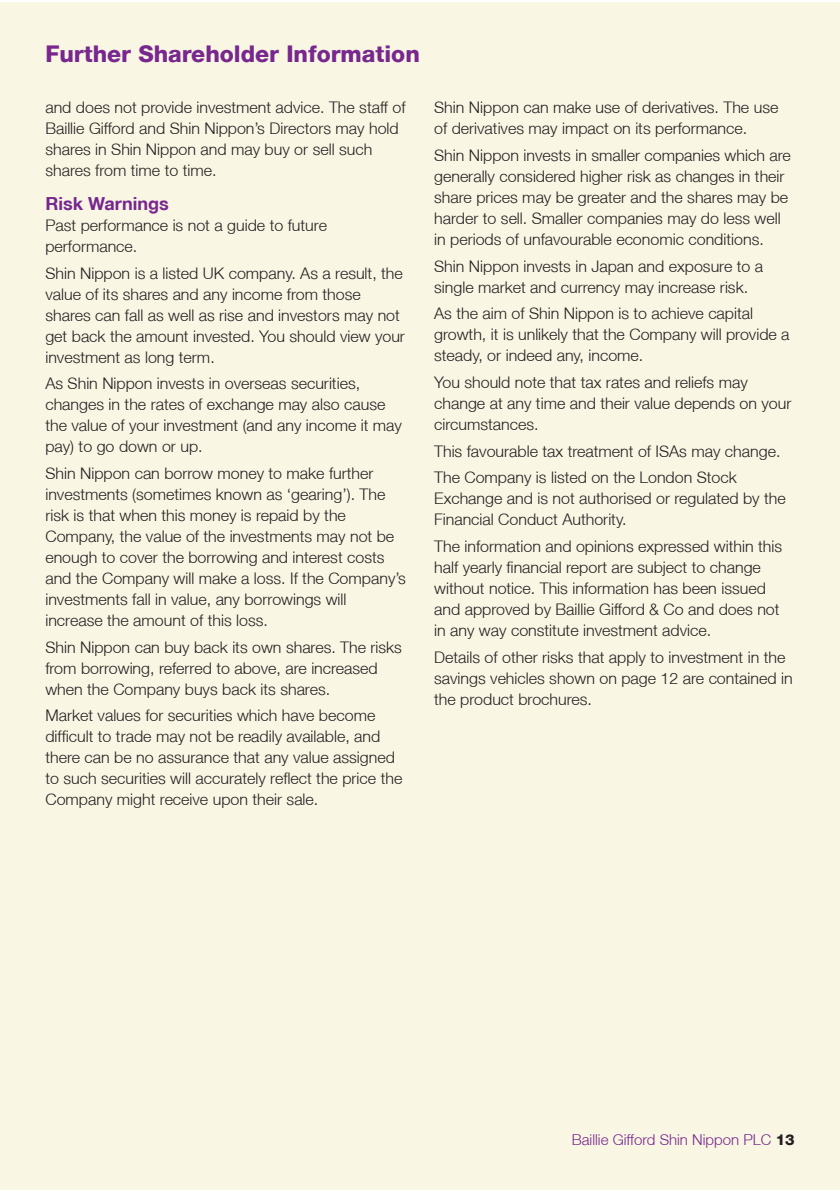
<style>
.page{position:relative;width:840px;height:1191px;background:#fff}
.page>*{position:absolute;margin:0;border:0;box-sizing:border-box;transform-origin:0 0}
.t1{font:800 23px "Helvetica Neue LT";color:#77278d}
.t2{font:700 18px "Helvetica Neue LT";color:#77278d}
.t3{font:300 16px/21px "Helvetica Neue LT";color:#231f20}
.t4{font:300 15px "Helvetica Neue LT";color:#77278d}
.s1{font-weight:800;color:#231f20}
</style>
<div class="page">
<div style="left:0;top:2px;width:839px;height:1187px;background:#f9f6e4"></div>
<h1 class="t1" style="left:45px;top:40px;width:376px">Further Shareholder Information</h1>
<p class="t3" style="left:45px;top:97px;width:361px">and does not provide investment advice. The staff of Baillie Gifford and Shin Nippon’s Directors may hold shares in Shin Nippon and may buy or sell such shares from time to time.</p>
<p class="t2" style="left:45px;top:192px;width:125px">Risk Warnings</p>
<p class="t3" style="left:45px;top:214px;width:283px">Past performance is not a guide to future performance.</p>
<p class="t3" style="left:45px;top:262px;width:361px">Shin Nippon is a listed UK company. As a result, the value of its shares and any income from those shares can fall as well as rise and investors may not get back the amount invested. You should view your investment as long term.</p>
<p class="t3" style="left:45px;top:373px;width:358px">As Shin Nippon invests in overseas securities, changes in the rates of exchange may also cause the value of your investment (and any income it may pay) to go down or up.</p>
<p class="t3" style="left:45px;top:462px;width:361px">Shin Nippon can borrow money to make further investments (sometimes known as ‘gearing’). The risk is that when this money is repaid by the Company, the value of the investments may not be enough to cover the borrowing and interest costs and the Company will make a loss. If the Company’s investments fall in value, any borrowings will increase the amount of this loss.</p>
<p class="t3" style="left:45px;top:636px;width:358px">Shin Nippon can buy back its own shares. The risks from borrowing, referred to above, are increased when the Company buys back its shares.</p>
<p class="t3" style="left:45px;top:704px;width:358px">Market values for securities which have become difficult to trade may not be readily available, and there can be no assurance that any value assigned to such securities will accurately reflect the price the Company might receive upon their sale.</p>
<p class="t3" style="left:434px;top:97px;width:345px">Shin Nippon can make use of derivatives. The use of derivatives may impact on its performance.</p>
<p class="t3" style="left:434px;top:144px;width:358px">Shin Nippon invests in smaller companies which are generally considered higher risk as changes in their share prices may be greater and the shares may be harder to sell. Smaller companies may do less well in periods of unfavourable economic conditions.</p>
<p class="t3" style="left:434px;top:255px;width:330px">Shin Nippon invests in Japan and exposure to a single market and currency may increase risk.</p>
<p class="t3" style="left:434px;top:303px;width:357px">As the aim of Shin Nippon is to achieve capital growth, it is unlikely that the Company will provide a steady, or indeed any, income.</p>
<p class="t3" style="left:434px;top:371px;width:358px">You should note that tax rates and reliefs may change at any time and their value depends on your circumstances.</p>
<p class="t3" style="left:434px;top:437px;width:347px;line-height:26.6px">This favourable tax treatment of ISAs may change.<br>The Company is listed on the London Stock</p>
<p class="t3" style="left:434px;top:488px;width:353px">Exchange and is not authorised or regulated by the<br>Financial Conduct Authority.</p>
<p class="t3" style="left:434px;top:535px;width:349px">The information and opinions expressed within this half yearly financial report are subject to change without notice. This information has been issued and approved by Baillie Gifford &amp; Co and does not in any way constitute investment advice.</p>
<p class="t3" style="left:434px;top:646px;width:360px">Details of other risks that apply to investment in the savings vehicles shown on page 12 are contained in the product brochures.</p>
<p class="t4" style="left:571px;top:1130px;width:224px">Baillie Gifford Shin Nippon PLC <span class="s1">13</span></p>
</div>
